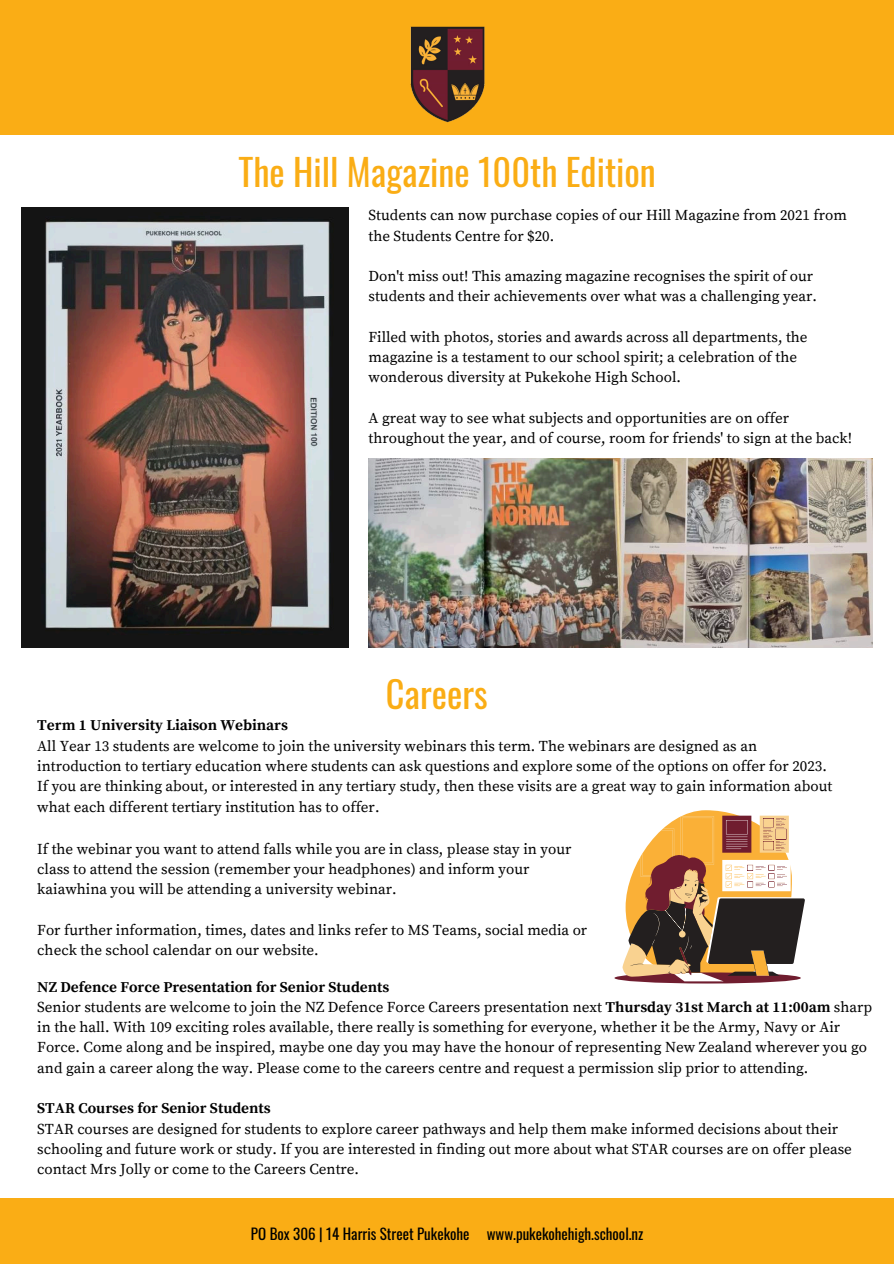
<style>
.page{position:relative;width:894px;height:1264px;background:#fff}
.page>*{position:absolute;margin:0;border:0;box-sizing:border-box;transform-origin:0 0}
.t1{font:36.3px "Oswald";color:#faad15}
.t2{font:15px/20.2px "Source Serif Pro";color:#000}
.t3{font:700 15px "Source Serif Pro";color:#000}
.t4{font:15px "Oswald";color:#000}
.s1{font-weight:700}
</style>
<div class="page">
<div style="left:0;top:1198px;width:893px;height:65px;background:#faad15"></div>
<div style="left:0;top:0;width:893px;height:134px;background:#faad15"></div>
<img style="left:410px;top:26px;width:75px;height:96px">
<img style="left:22px;top:207px;width:326px;height:440px">
<img style="left:368px;top:458px;width:504px;height:190px">
<svg style="left:614px;top:810px;width:190px;height:173px"></svg>
<h1 class="t1" style="left:238px;top:140px;width:419px">The Hill Magazine 100th Edition</h1>
<p class="t2" style="left:368px;top:206px;width:480px">Students can now purchase copies of our Hill Magazine from 2021 from the Students Centre for $20.</p>
<p class="t2" style="left:368px;top:266px;width:449px">Don't miss out! This amazing magazine recognises the spirit of our students and their achievements over what was a challenging year.</p>
<p class="t2" style="left:368px;top:327px;width:440px">Filled with photos, stories and awards across all departments, the magazine is a testament to our school spirit; a celebration of the wonderous diversity at Pukekohe High School.</p>
<p class="t2" style="left:368px;top:408px;width:485px">A great way to see what subjects and opportunities are on offer throughout the year, and of course, room for friends' to sign at the back!</p>
<h1 class="t1" style="left:386px;top:662px;width:103px">Careers</h1>
<p class="t3" style="left:37px;top:716px;width:252px">Term 1 University Liaison Webinars</p>
<p class="t2" style="left:37px;top:736px;width:796px">All Year 13 students are welcome to join the university webinars this term. The webinars are designed as an introduction to tertiary education where students can ask questions and explore some of the options on offer for 2023.<br>If you are thinking about, or interested in any tertiary study, then these visits are a great way to gain information about what each different tertiary institution has to offer.</p>
<p class="t2" style="left:37px;top:839px;width:535px">If the webinar you want to attend falls while you are in class, please stay in your class to attend the session (remember your headphones) and inform your kaiawhina you will be attending a university webinar.</p>
<p class="t2" style="left:37px;top:920px;width:551px">For further information, times, dates and links refer to MS Teams, social media or check the school calendar on our website.</p>
<p class="t2" style="left:37px;top:977px;width:836px"><span class="s1">NZ Defence Force Presentation for Senior Students<br></span>Senior students are welcome to join the NZ Defence Force Careers presentation next <span class="s1">Thursday 31st March at 11:00am</span> sharp in the hall. With 109 exciting roles available, there really is something for everyone, whether it be the Army, Navy or Air Force. Come along and be inspired, maybe one day you may have the honour of representing New Zealand wherever you go and gain a career along the way. Please come to the careers centre and request a permission slip prior to attending.</p>
<p class="t3" style="left:37px;top:1099px;width:235px">STAR Courses for Senior Students</p>
<p class="t2" style="left:37px;top:1118px;width:815px">STAR courses are designed for students to explore career pathways and help them make informed decisions about their schooling and future work or study. If you are interested in finding out more about what STAR courses are on offer please contact Mrs Jolly or come to the Careers Centre.</p>
<p class="t4" style="left:251px;top:1220px;width:394px">PO Box 306 | 14 Harris Street Pukekohe www.pukekohehigh.school.nz</p>
</div>
